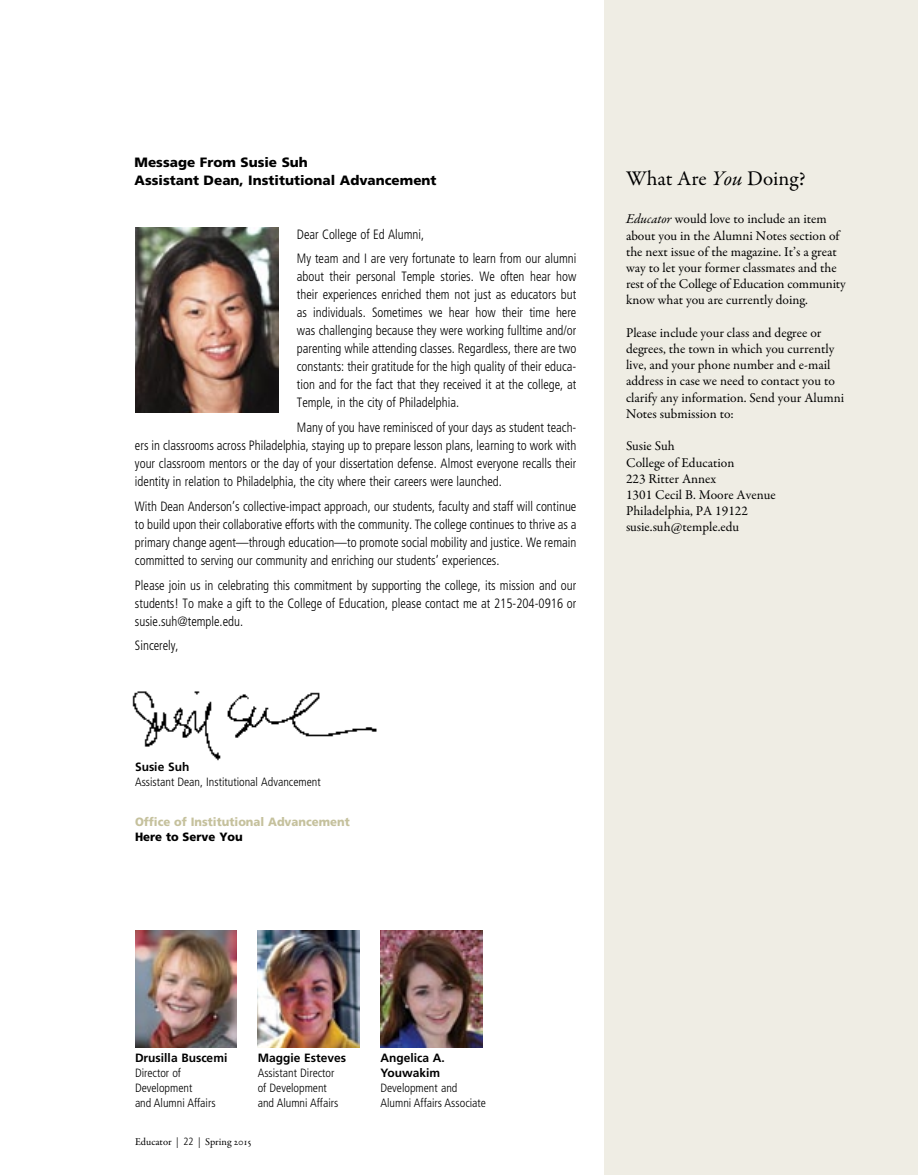
<style>
.page{position:relative;width:918px;height:1175px;background:#fff}
.page>*{position:absolute;margin:0;border:0;box-sizing:border-box;transform-origin:0 0}
.t1{font:21px "Garamond Premr Pro";color:#000}
.t2{font:300 condensed 13.5px/18px "Frutiger LT Std";color:#000;text-align:justify;scale:.95 1}
.t3{font:13.5px/16.2px "Garamond Premr Pro";color:#000}
.t4{font:900 13.5px/18px "Frutiger LT Std";color:#000}
.t5{font:300 condensed 12px/15px "Frutiger LT Std";color:#000}
.t6{font:900 12px/15px "Frutiger LT Std";color:#c5c19d;scale:.95 1}
.t7{font:700 12px "Frutiger LT Std";color:#000}
.t8{font:10.5px "Garamond Premr Pro";color:#000}
.s1{color:#000}
.s2{font-style:italic}
.s3{font-weight:700;font-stretch:normal}
.s4{font-family:"Helvetica Neue LT Std";font-weight:100;font-size:15px}
.s5{font-family:"Frutiger LT Std";font-weight:300;font-stretch:condensed}
</style>
<div class="page">
<div style="left:605px;top:0;width:313px;height:1174px;background:#efede4"></div>
<img style="left:258px;top:930px;width:101px;height:117px">
<img style="left:381px;top:930px;width:101px;height:117px">
<img style="left:135px;top:228px;width:144px;height:184px">
<img style="left:132px;top:691px;width:245px;height:70px">
<img style="left:135px;top:930px;width:102px;height:117px">
<h2 class="t4" style="left:135px;top:153px;width:304px">Message From Susie Suh<br>Assistant Dean, Institutional Advancement</h2>
<p class="t2" style="left:297px;top:225px;width:136px">Dear College of Ed Alumni,</p>
<p class="t2" style="left:297px;top:250px;width:296px">My team and I are very fortunate to learn from our alumni about their personal Temple stories. We often hear how their experiences enriched them not just as educators but as individuals. Sometimes we hear how their time here was challenging because they were working fulltime and/or parenting while attending classes. Regardless, there are two constants: their gratitude for the high quality of their educa&shy;tion and for the fact that they received it at the college, at Temple, in the city of Philadelphia.</p>
<p class="t2" style="left:135px;top:418px;width:466px;text-indent:162px">Many of you have reminisced of your days as student teach&shy;ers in classrooms across Philadelphia, staying up to prepare lesson plans, learning to work with your classroom mentors or the day of your dissertation defense. Almost everyone recalls their identity in relation to Philadelphia, the city where their careers were launched.</p>
<p class="t2" style="left:135px;top:497px;width:466px">With Dean Anderson’s collective-impact approach, our students, faculty and staff will continue to build upon their collaborative efforts with the community. The college continues to thrive as a primary change agent—through education—to promote social mobility and justice. We remain committed to serving our community and enriching our students’ experiences.</p>
<p class="t2" style="left:135px;top:576px;width:466px">Please join us in celebrating this commitment by supporting the college, its mission and our students! To make a gift to the College of Education, please contact me at 215-204-0916 or susie.suh@temple.edu.</p>
<p class="t2" style="left:135px;top:637px;width:47px">Sincerely,</p>
<p class="t7" style="left:135px;top:760px;width:56px">Susie Suh</p>
<p class="t5" style="left:135px;top:775px;width:187px">Assistant Dean, Institutional Advancement</p>
<p class="t6" style="left:135px;top:814px;width:228px">Office of Institutional Advancement<br><span class="s1">Here to Serve You</span></p>
<h3 class="t1" style="left:626px;top:166px;width:181px">What Are <span class="s2">You</span> Doing?</h3>
<p class="t3" style="left:626px;top:211px;width:221px"><span class="s2">Educator</span> would love to include an item about you in the Alumni Notes section of the next issue of the magazine. It’s a great way to let your former classmates and the rest of the College of Education community know what you are currently doing.</p>
<p class="t3" style="left:626px;top:325px;width:220px">Please include your class and degree or degrees, the town in which you currently live, and your phone number and e-mail address in case we need to contact you to clarify any information. Send your Alumni Notes submission to:</p>
<p class="t3" style="left:626px;top:438px;width:151px">Susie Suh<br>College of Education<br>223 Ritter Annex<br>1301 Cecil B. Moore Avenue<br>Philadelphia, PA 19122 susie.suh@temple.edu</p>
<p class="t5" style="left:135px;top:1050px;width:94px"><span class="s3">Drusilla Buscemi<br></span>Director of<br>Development<br>and Alumni Affairs</p>
<p class="t8" style="left:135px;top:1135px;width:118px">Educator <span class="s4">l</span> <span class="s5">22</span> <span class="s4">l</span> Spring 2015</p>
<p class="t5" style="left:258px;top:1050px;width:90px"><span class="s3">Maggie Esteves<br></span>Assistant Director of Development and Alumni Affairs</p>
<p class="t5" style="left:380px;top:1050px;width:107px"><span class="s3">Angelica A.<br>Youwakim<br></span>Development and<br>Alumni Affairs Associate</p>
</div>
